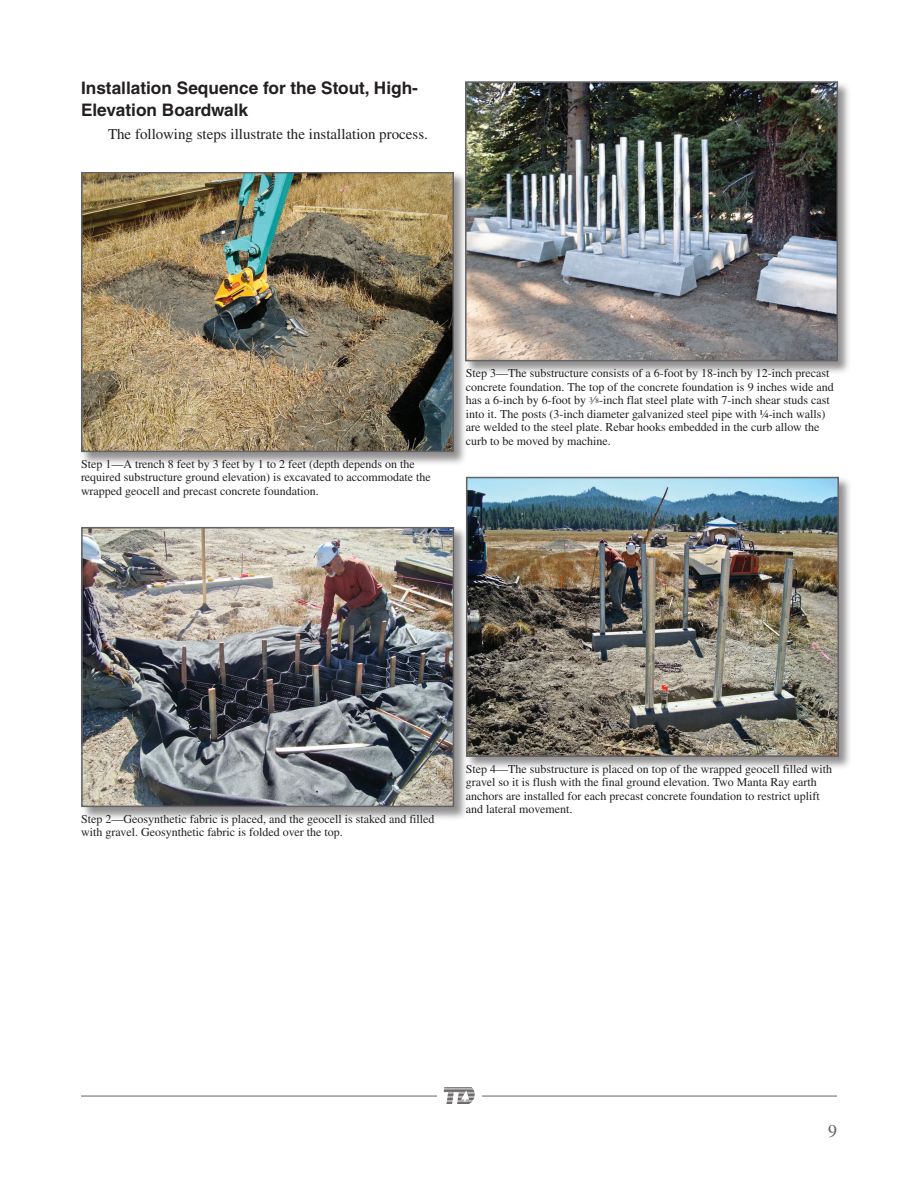
<style>
.page{position:relative;width:918px;height:1188px;background:#fff}
.page>*{position:absolute;margin:0;border:0;box-sizing:border-box;transform-origin:0 0}
.t1{font:18px "Times LT Std";color:#636366}
.t2{font:700 17.25px/22.5px "Helvetica LT Std";color:#231f20}
.t3{font:15px "Times LT Std";color:#231f20}
.t4{font:12px/13.5px "Times LT Std";color:#231f20}
.s1{font-size:7.2px}
</style>
<div class="page">
<hr style="left:81px;top:1096px;width:756px;height:1px;background:#636366">
<div style="left:437px;top:1084px;width:45px;height:24px;background:#fff"></div>
<svg style="left:444px;top:1087px;width:31px;height:17px"></svg>
<div style="left:81px;top:172px;width:387px;height:294px;background:#231f20;opacity:.5"></div>
<img style="left:84px;top:175px;width:367px;height:274px">
<div style="left:81px;top:172px;width:373px;height:280px;border:2px solid #636366"></div>
<div style="left:81px;top:526px;width:387px;height:295px;background:#231f20;opacity:.5"></div>
<img style="left:84px;top:530px;width:367px;height:274px">
<div style="left:81px;top:527px;width:373px;height:280px;border:2px solid #636366"></div>
<div style="left:465px;top:81px;width:387px;height:294px;background:#231f20;opacity:.5"></div>
<img style="left:468px;top:84px;width:367px;height:274px">
<div style="left:465px;top:81px;width:373px;height:280px;border:2px solid #636366"></div>
<div style="left:465px;top:476px;width:388px;height:295px;background:#231f20;opacity:.5"></div>
<img style="left:469px;top:480px;width:367px;height:274px">
<div style="left:466px;top:477px;width:373px;height:280px;border:2px solid #636366"></div>
<h2 class="t2" style="left:81px;top:76px;width:338px">Installation Sequence for the Stout, High-<br>Elevation Boardwalk</h2>
<p class="t3" style="left:108px;top:125px;width:322px">The following steps illustrate the installation process.</p>
<p class="t4" style="left:81px;top:457px;width:351px">Step 1—A trench 8 feet by 3 feet by 1 to 2 feet (depth depends on the required substructure ground elevation) is excavated to accommodate the wrapped geocell and precast concrete foundation.</p>
<p class="t4" style="left:466px;top:366px;width:370px">Step 3—The substructure consists of a 6-foot by 18-inch by 12-inch precast concrete foundation. The top of the concrete foundation is 9 inches wide and has a 6-inch by 6-foot by <sup>3</sup>⁄<span class="s1">8</span>-inch flat steel plate with 7-inch shear studs cast into it. The posts (3-inch diameter galvanized steel pipe with ¼-inch walls) are welded to the steel plate. Rebar hooks embedded in the curb allow the curb to be moved by machine.</p>
<p class="t4" style="left:81px;top:812px;width:355px">Step 2—Geosynthetic fabric is placed, and the geocell is staked and filled with gravel. Geosynthetic fabric is folded over the top.</p>
<p class="t4" style="left:466px;top:762px;width:368px">Step 4—The substructure is placed on top of the wrapped geocell filled with gravel so it is flush with the final ground elevation. Two Manta Ray earth anchors are installed for each precast concrete foundation to restrict uplift and lateral movement.</p>
<h1 class="t1" style="left:828px;top:1120px;width:10px">9</h1>
</div>
